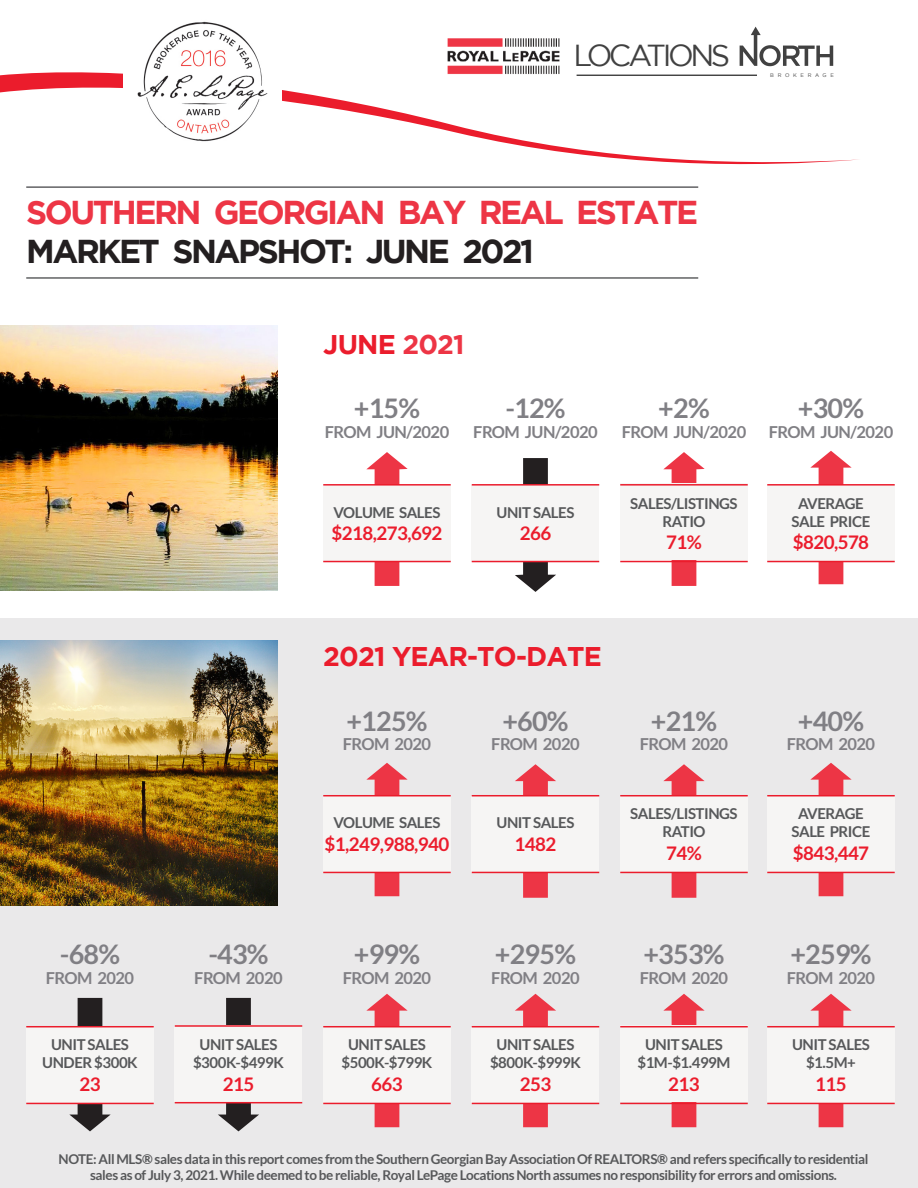
<style>
.page{position:relative;width:918px;height:1188px;background:#fff}
.page>*{position:absolute;margin:0;border:0;box-sizing:border-box;transform-origin:0 0}
.t1{font:700 33px/39px "Gotham";letter-spacing:-.075em;color:#ed3545}
.t2{font:30.3px "Gotham";letter-spacing:-.115em;color:#414141}
.t3{font:700 27px "Lato";letter-spacing:-.03em;color:#807f84}
.t4{font:700 27px "Gotham";letter-spacing:-.03em;color:#eb1c2c}
.t5{font:700 18.75px "Lato";letter-spacing:-.03em;color:#eb1c2c}
.t6{font:700 16.5px "Lato";letter-spacing:-.03em;color:#807f84}
.t7{font:700 15px/18px "Lato";letter-spacing:-.03em;color:#57585a;text-align:center}
.t8{font:700 13.5px/16.2px "Lato";letter-spacing:-.03em;color:#57585a;text-align:center}
.t9{font:5.25px "Gotham";letter-spacing:.7em;color:#414141}
.s1{color:#231f20}
.s2{color:#ed3545}
</style>
<div class="page">
<div style="left:0;top:618px;width:918px;height:570px;background:#eae9ea"></div>
<img style="left:0;top:640px;width:278px;height:266px">
<img style="left:0;top:326px;width:278px;height:265px">
<img style="left:447px;top:38px;width:113px;height:24px">
<svg style="left:740px;top:27px;width:93px;height:37px"></svg>
<svg style="left:0;top:64px;width:858px;height:101px"></svg>
<img style="left:123px;top:21px;width:158px;height:140px">
<svg style="left:218px;top:998px;width:41px;height:133px"></svg>
<svg style="left:663px;top:764px;width:42px;height:134px"></svg>
<svg style="left:663px;top:452px;width:42px;height:134px"></svg>
<svg style="left:515px;top:458px;width:41px;height:134px"></svg>
<svg style="left:366px;top:452px;width:42px;height:134px"></svg>
<svg style="left:515px;top:994px;width:41px;height:133px"></svg>
<svg style="left:663px;top:994px;width:42px;height:133px"></svg>
<svg style="left:810px;top:994px;width:42px;height:133px"></svg>
<svg style="left:69px;top:998px;width:42px;height:133px"></svg>
<svg style="left:810px;top:763px;width:42px;height:133px"></svg>
<svg style="left:810px;top:451px;width:42px;height:133px"></svg>
<hr style="left:26px;top:277px;width:672px;height:2px;background:#595a5c">
<div style="left:620px;top:484px;width:128px;height:76px;background:#f6f5f4"></div>
<hr style="left:26px;top:186px;width:672px;height:2px;background:#595a5c">
<div style="left:472px;top:486px;width:127px;height:76px;background:#f6f5f4"></div>
<div style="left:323px;top:486px;width:128px;height:76px;background:#f6f5f4"></div>
<div style="left:767px;top:486px;width:128px;height:76px;background:#f6f5f4"></div>
<hr style="left:472px;top:484px;width:127px;height:2px;background:#eb1c2c">
<hr style="left:323px;top:484px;width:128px;height:2px;background:#eb1c2c">
<hr style="left:767px;top:484px;width:128px;height:2px;background:#eb1c2c">
<hr style="left:472px;top:561px;width:127px;height:1px;background:#eb1c2c">
<hr style="left:323px;top:561px;width:128px;height:1px;background:#eb1c2c">
<hr style="left:767px;top:561px;width:128px;height:1px;background:#eb1c2c">
<hr style="left:620px;top:484px;width:128px;height:2px;background:#eb1c2c">
<hr style="left:620px;top:561px;width:128px;height:1px;background:#eb1c2c">
<div style="left:620px;top:796px;width:128px;height:76px;background:#f6f5f4"></div>
<svg style="left:515px;top:764px;width:41px;height:134px"></svg>
<svg style="left:366px;top:763px;width:42px;height:133px"></svg>
<div style="left:472px;top:797px;width:127px;height:76px;background:#f6f5f4"></div>
<div style="left:323px;top:797px;width:128px;height:76px;background:#f6f5f4"></div>
<div style="left:767px;top:797px;width:128px;height:76px;background:#f6f5f4"></div>
<hr style="left:472px;top:795px;width:127px;height:1px;background:#eb1c2c">
<hr style="left:323px;top:795px;width:128px;height:1px;background:#eb1c2c">
<hr style="left:767px;top:795px;width:128px;height:1px;background:#eb1c2c">
<hr style="left:472px;top:872px;width:127px;height:1px;background:#eb1c2c">
<hr style="left:323px;top:872px;width:128px;height:1px;background:#eb1c2c">
<hr style="left:767px;top:872px;width:128px;height:1px;background:#eb1c2c">
<hr style="left:620px;top:795px;width:128px;height:1px;background:#eb1c2c">
<hr style="left:620px;top:872px;width:128px;height:1px;background:#eb1c2c">
<div style="left:620px;top:1025px;width:128px;height:77px;background:#f6f5f4"></div>
<svg style="left:366px;top:994px;width:42px;height:133px"></svg>
<div style="left:472px;top:1028px;width:127px;height:76px;background:#f6f5f4"></div>
<div style="left:323px;top:1028px;width:128px;height:76px;background:#f6f5f4"></div>
<div style="left:767px;top:1028px;width:128px;height:76px;background:#f6f5f4"></div>
<div style="left:26px;top:1028px;width:128px;height:76px;background:#f6f5f4"></div>
<div style="left:175px;top:1025px;width:127px;height:76px;background:#f6f5f4"></div>
<hr style="left:472px;top:1026px;width:127px;height:1px;background:#eb1c2c">
<hr style="left:323px;top:1026px;width:128px;height:1px;background:#eb1c2c">
<hr style="left:767px;top:1026px;width:128px;height:1px;background:#eb1c2c">
<hr style="left:26px;top:1026px;width:128px;height:1px;background:#eb1c2c">
<hr style="left:175px;top:1025px;width:127px;height:2px;background:#eb1c2c">
<hr style="left:472px;top:1103px;width:127px;height:1px;background:#eb1c2c">
<hr style="left:323px;top:1103px;width:128px;height:1px;background:#eb1c2c">
<hr style="left:767px;top:1103px;width:128px;height:1px;background:#eb1c2c">
<hr style="left:26px;top:1103px;width:128px;height:1px;background:#eb1c2c">
<hr style="left:175px;top:1102px;width:127px;height:1px;background:#eb1c2c">
<hr style="left:620px;top:1026px;width:128px;height:1px;background:#eb1c2c">
<hr style="left:620px;top:1103px;width:128px;height:1px;background:#eb1c2c">
<h2 class="t2" style="left:573px;top:39px;width:158px">LOCATIONS</h2>
<p class="t9" style="left:770px;top:72px;width:65px">BROKERAGE</p>
<p class="t1" style="left:26px;top:192px;width:673px">SOUTHERN GEORGIAN BAY REAL ESTATE<br><span class="s1">MARKET SNAPSHOT: JUNE 2021</span></p>
<p class="t4" style="left:323px;top:328px;width:143px">JUNE <span class="s2">2021</span></p>
<p class="t3" style="left:354px;top:393px;width:68px">+15%</p>
<p class="t6" style="left:325px;top:423px;width:126px">FROM JUN/2020</p>
<p class="t3" style="left:505px;top:393px;width:62px">-12%</p>
<p class="t6" style="left:473px;top:423px;width:126px">FROM JUN/2020</p>
<p class="t7" style="left:334px;top:503px;width:108px">VOLUME SALES</p>
<p class="t5" style="left:332px;top:523px;width:112px">$218,273,692</p>
<p class="t7" style="left:497px;top:503px;width:79px">UNIT SALES</p>
<p class="t5" style="left:520px;top:523px;width:33px">266</p>
<p class="t3" style="left:658px;top:393px;width:53px">+2%</p>
<p class="t6" style="left:622px;top:423px;width:126px">FROM JUN/2020</p>
<p class="t7" style="left:630px;top:494px;width:109px">SALES/LISTINGS<br>RATIO</p>
<p class="t5" style="left:666px;top:532px;width:37px">71%</p>
<p class="t3" style="left:798px;top:393px;width:68px">+30%</p>
<p class="t6" style="left:769px;top:423px;width:126px">FROM JUN/2020</p>
<p class="t7" style="left:792px;top:494px;width:80px">AVERAGE<br>SALE PRICE</p>
<p class="t5" style="left:793px;top:532px;width:78px">$820,578</p>
<p class="t3" style="left:60px;top:939px;width:62px">-68%</p>
<p class="t6" style="left:46px;top:969px;width:90px">FROM 2020</p>
<p class="t7" style="left:51px;top:1035px;width:79px">UNIT SALES</p>
<p class="t7" style="left:42px;top:1053px;width:97px">UNDER $300K</p>
<p class="t5" style="left:79px;top:1073px;width:23px">23</p>
<p class="t3" style="left:208px;top:939px;width:62px">-43%</p>
<p class="t6" style="left:194px;top:969px;width:90px">FROM 2020</p>
<p class="t7" style="left:200px;top:1035px;width:79px">UNIT SALES</p>
<p class="t7" style="left:193px;top:1053px;width:92px">$300K-$499K</p>
<p class="t5" style="left:223px;top:1073px;width:33px">215</p>
<p class="t4" style="left:323px;top:641px;width:280px">2021 YEAR-TO-DATE</p>
<p class="t3" style="left:346px;top:705px;width:83px">+125%</p>
<p class="t6" style="left:343px;top:735px;width:90px">FROM 2020</p>
<p class="t7" style="left:334px;top:814px;width:108px">VOLUME SALES</p>
<p class="t5" style="left:325px;top:833px;width:126px">$1,249,988,940</p>
<p class="t3" style="left:502px;top:705px;width:68px">+60%</p>
<p class="t6" style="left:491px;top:735px;width:90px">FROM 2020</p>
<p class="t7" style="left:497px;top:814px;width:79px">UNIT SALES</p>
<p class="t5" style="left:515px;top:833px;width:43px">1482</p>
<p class="t3" style="left:651px;top:705px;width:68px">+21%</p>
<p class="t6" style="left:640px;top:735px;width:90px">FROM 2020</p>
<p class="t7" style="left:630px;top:805px;width:109px">SALES/LISTINGS<br>RATIO</p>
<p class="t5" style="left:666px;top:842px;width:37px">74%</p>
<p class="t3" style="left:354px;top:939px;width:68px">+99%</p>
<p class="t6" style="left:343px;top:969px;width:90px">FROM 2020</p>
<p class="t7" style="left:348px;top:1035px;width:79px">UNIT SALES</p>
<p class="t7" style="left:342px;top:1053px;width:92px">$500K-$799K</p>
<p class="t5" style="left:371px;top:1073px;width:33px">663</p>
<p class="t3" style="left:495px;top:939px;width:83px">+295%</p>
<p class="t6" style="left:491px;top:969px;width:90px">FROM 2020</p>
<p class="t7" style="left:497px;top:1035px;width:79px">UNIT SALES</p>
<p class="t7" style="left:490px;top:1053px;width:92px">$800K-$999K</p>
<p class="t5" style="left:520px;top:1073px;width:33px">253</p>
<p class="t3" style="left:643px;top:939px;width:83px">+353%</p>
<p class="t6" style="left:640px;top:969px;width:90px">FROM 2020</p>
<p class="t7" style="left:645px;top:1035px;width:79px">UNIT SALES</p>
<p class="t7" style="left:637px;top:1053px;width:95px">$1M-$1.499M</p>
<p class="t5" style="left:668px;top:1073px;width:33px">213</p>
<p class="t3" style="left:798px;top:705px;width:68px">+40%</p>
<p class="t6" style="left:787px;top:735px;width:90px">FROM 2020</p>
<p class="t7" style="left:792px;top:805px;width:80px">AVERAGE<br>SALE PRICE</p>
<p class="t5" style="left:793px;top:842px;width:78px">$843,447</p>
<p class="t3" style="left:790px;top:939px;width:83px">+259%</p>
<p class="t6" style="left:787px;top:969px;width:90px">FROM 2020</p>
<p class="t7" style="left:792px;top:1035px;width:79px">UNIT SALES</p>
<p class="t7" style="left:806px;top:1053px;width:51px">$1.5M+</p>
<p class="t5" style="left:815px;top:1073px;width:33px">115</p>
<p class="t8" style="left:59px;top:1151px;width:811px">NOTE: All MLS® sales data in this report comes from the Southern Georgian Bay Association Of REALTORS® and refers specifically to residential sales as of July 3, 2021. While deemed to be reliable, Royal LePage Locations North assumes no responsibility for errors and omissions.</p>
</div>
